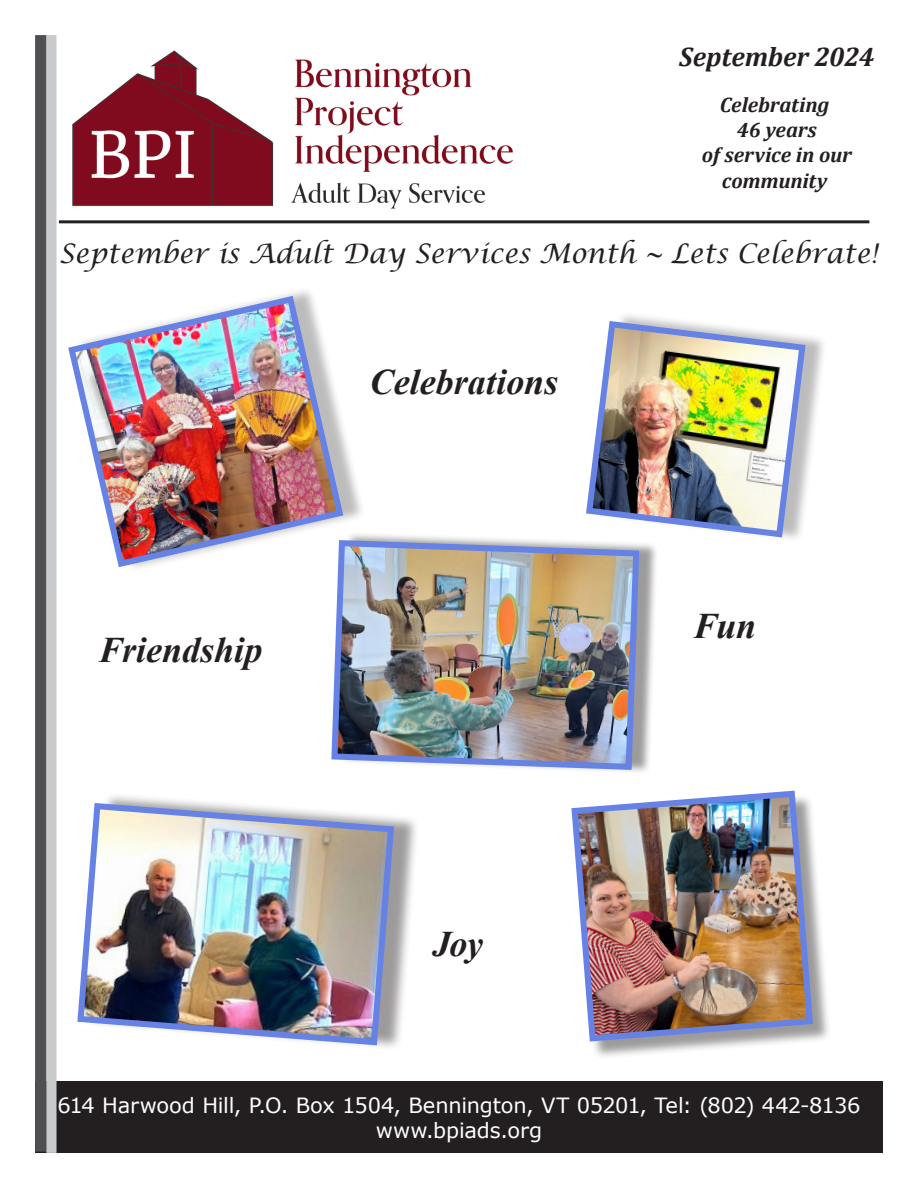
<style>
.page{position:relative;width:918px;height:1188px;background:#fff}
.page>*{position:absolute;margin:0;border:0;box-sizing:border-box;transform-origin:0 0}
.t1{font:italic 700 36px "Times New Roman";letter-spacing:-.005em;color:#231f20}
.t2{font:italic 27px "Lucida Calligraphy";color:#231f20}
.t3{font:italic 700 27px "Cambria";letter-spacing:-.005em;color:#231f20}
.t4{font:21px/25.2px "Verdana";letter-spacing:-.015em;color:#fff;text-align:center}
.t5{font:italic 700 21px/25.2px "Cambria";letter-spacing:-.005em;color:#231f20;text-align:center}
</style>
<div class="page">
<div style="left:35px;top:1081px;width:848px;height:72px;background:#231f20"></div>
<img style="left:72px;top:50px;width:441px;height:159px">
<div style="left:574px;top:793px;width:257px;height:267px;background:#231f20;opacity:.45"></div>
<img style="left:571px;top:790px;width:245px;height:255px">
<div style="left:86px;top:792px;width:333px;height:259px;background:#231f20;opacity:.45"></div>
<img style="left:77px;top:800px;width:320px;height:249px">
<div style="left:337px;top:531px;width:322px;height:244px;background:#231f20;opacity:.45"></div>
<img style="left:331px;top:537px;width:311px;height:236px">
<div style="left:76px;top:286px;width:289px;height:286px;background:#231f20;opacity:.3"></div>
<img style="left:68px;top:292px;width:279px;height:279px">
<div style="left:593px;top:311px;width:235px;height:232px;background:#231f20;opacity:.3"></div>
<img style="left:583px;top:318px;width:226px;height:223px">
<div style="left:35px;top:35px;width:12px;height:1117px;background:#4f4f51"></div>
<div style="left:46px;top:35px;width:11px;height:1118px;background:#c9cacc"></div>
<p class="t3" style="left:679px;top:38px;width:197px">September 2024</p>
<p class="t5" style="left:702px;top:92px;width:151px">Celebrating<br>46 years<br>of service in our community</p>
<p class="t2" style="left:59px;top:238px;width:820px">September is Adult Day Services Month ~ Lets Celebrate!</p>
<h1 class="t1" style="left:99px;top:625px;width:165px">Friendship</h1>
<h1 class="t1" style="left:370px;top:357px;width:190px">Celebrations</h1>
<h1 class="t1" style="left:432px;top:919px;width:52px">Joy</h1>
<h1 class="t1" style="left:693px;top:601px;width:65px">Fun</h1>
<p class="t4" style="left:58px;top:1092px;width:804px">614 Harwood Hill, P.O. Box 1504, Bennington, VT 05201, Tel: (802) 442-8136 www.bpiads.org</p>
</div>
